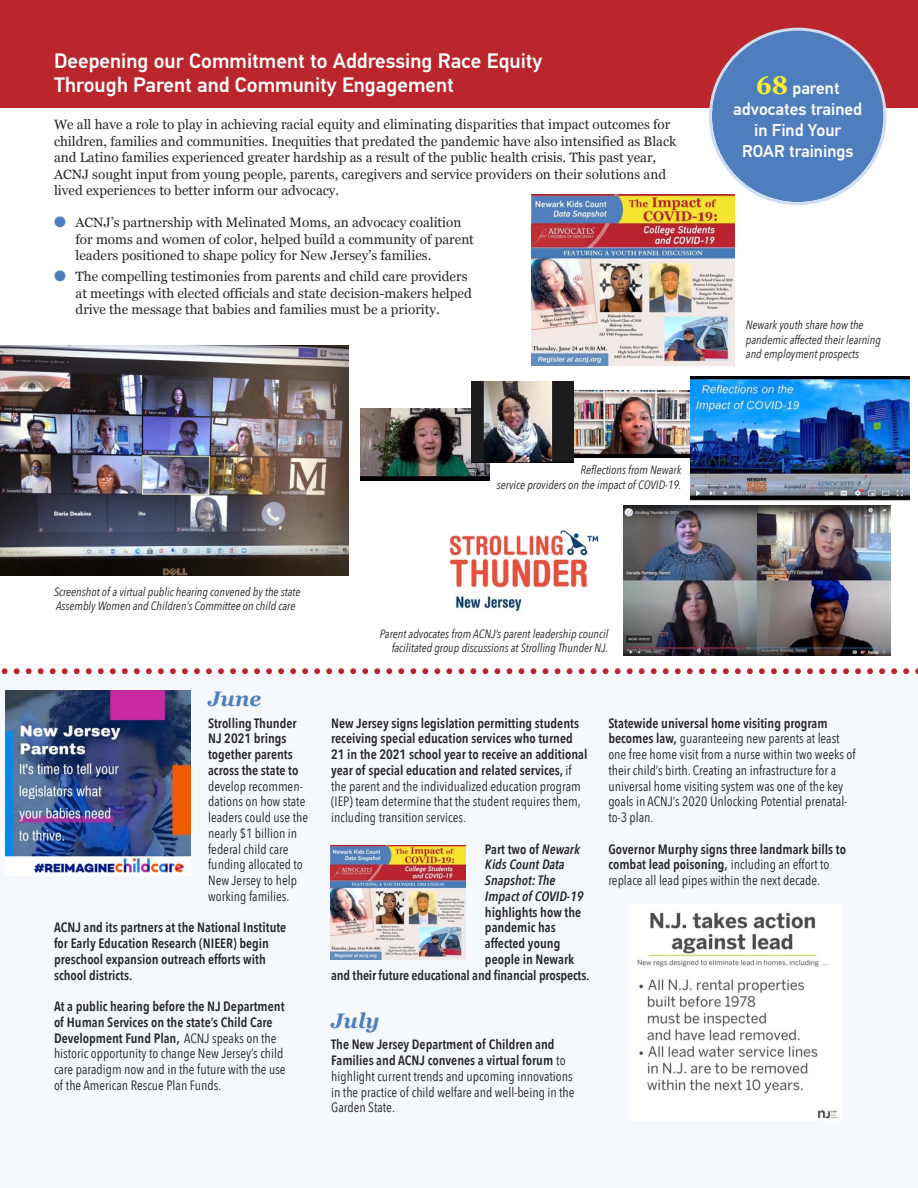
<style>
.page{position:relative;width:918px;height:1188px;background:#fff}
.page>*{position:absolute;margin:0;border:0;box-sizing:border-box;transform-origin:0 0}
.t1{font:500 21px/24px "PF Din Text Pro";color:#fff}
.t2{font:italic 700 21px "Georgia";color:#4f7ebf}
.t3{font:500 17.25px/21px "PF Din Text Pro";color:#fff;text-align:center}
.t4{font:13.5px/15.8px "Avenir Next Condensed";color:#272526}
.t5{font:13.5px/16.5px "Georgia";color:#272526}
.t6{font:600 13.5px/15.8px "Avenir Next Condensed";color:#272526}
.t7{font:italic 600 13.5px "Avenir Next Condensed";color:#272526}
.t8{font:italic 12px/14.2px "Avenir Next Condensed";color:#272526}
.s1{color:#4f7ebf}
.s2{font-family:"Georgia";font-weight:700;font-size:25.5px;color:#fff129}
.s3{font-weight:600}
.s4{font-weight:400}
.s5{font-style:italic}
</style>
<div class="page">
<div style="left:0;top:0;width:918px;height:108px;background:#bb252c"></div>
<div style="left:0;top:673px;width:918px;height:515px;background:#f5f9fd"></div>
<svg style="left:709px;top:28px;width:178px;height:177px"></svg>
<img style="left:0;top:345px;width:348px;height:231px">
<img style="left:449px;top:526px;width:150px;height:86px">
<img style="left:623px;top:505px;width:267px;height:151px">
<img style="left:531px;top:195px;width:204px;height:170px">
<img style="left:331px;top:846px;width:135px;height:113px">
<img style="left:637px;top:912px;width:201px;height:207px">
<img style="left:5px;top:691px;width:185px;height:182px">
<img style="left:361px;top:408px;width:128px;height:72px">
<img style="left:573px;top:390px;width:118px;height:68px">
<img style="left:472px;top:382px;width:101px;height:80px">
<svg style="left:1px;top:668px;width:917px;height:6px"></svg>
<img style="left:691px;top:376px;width:219px;height:125px">
<p class="t1" style="left:54px;top:51px;width:490px">Deepening our Commitment to Addressing Race Equity<br>Through Parent and Community Engagement</p>
<p class="t5" style="left:54px;top:117px;width:624px">We all have a role to play in achieving racial equity and eliminating disparities that impact outcomes for children, families and communities. Inequities that predated the pandemic have also intensified as Black and Latino families experienced greater hardship as a result of the public health crisis. This past year, ACNJ sought input from young people, parents, caregivers and service providers on their solutions and lived experiences to better inform our advocacy.</p>
<p class="t5" style="left:76px;top:214px;width:400px;text-indent:-22px"><span class="s1">●</span> ACNJ’s partnership with Melinated Moms, an advocacy coalition for moms and women of color, helped build a community of parent leaders positioned to shape policy for New Jersey’s families.</p>
<p class="t5" style="left:76px;top:268px;width:398px;text-indent:-22px"><span class="s1">●</span> The compelling testimonies from parents and child care providers at meetings with elected officials and state decision-makers helped drive the message that babies and families must be a priority.</p>
<p class="t8" style="left:54px;top:585px;width:248px">Screenshot of a virtual public hearing convened by the state<br>Assembly Women and Children’s Committee on child care</p>
<p class="t8" style="left:581px;top:464px;width:102px">Reflections from Newark</p>
<p class="t8" style="left:497px;top:478px;width:186px">service providers on the impact of COVID-19.</p>
<p class="t8" style="left:380px;top:627px;width:230px;text-align:right">Parent advocates from ACNJ’s parent leadership council facilitated group discussions at Strolling Thunder NJ.</p>
<p class="t3" style="left:733px;top:79px;width:130px"><span class="s2">68</span> parent advocates trained in Find Your<br>ROAR trainings</p>
<p class="t8" style="left:746px;top:318px;width:137px">Newark youth share how the pandemic affected their learning and employment prospects</p>
<p class="t2" style="left:208px;top:687px;width:55px">June</p>
<p class="t4" style="left:208px;top:715px;width:101px"><span class="s3">Strolling Thunder<br>NJ 2021 brings together parents across the state to </span>develop recommen&shy;dations on how state leaders could use the nearly $1 billion in federal child care funding allocated to<br>New Jersey to help working families.</p>
<p class="t6" style="left:54px;top:920px;width:234px">ACNJ and its partners at the National Institute for Early Education Research (NIEER) begin preschool expansion outreach efforts with school districts.</p>
<p class="t4" style="left:54px;top:999px;width:233px"><span class="s3">At a public hearing before the NJ Department of Human Services on the state’s Child Care Development Fund Plan,</span> ACNJ speaks on the historic opportunity to change New Jersey’s child care paradigm now and in the future with the use of the American Rescue Plan Funds.</p>
<p class="t6" style="left:331px;top:715px;width:258px">New Jersey signs legislation permitting students receiving special education services who turned 21 in the 2021 school year to receive an additional year of special education and related services, <span class="s4">if the parent and the individualized education program (IEP) team determine that the student requires them, including transition services.</span></p>
<p class="t6" style="left:485px;top:841px;width:97px">Part two of <span class="s5">Newark</span></p>
<p class="t7" style="left:485px;top:856px;width:81px">Kids Count Data</p>
<p class="t7" style="left:485px;top:872px;width:72px">Snapshot: The</p>
<p class="t7" style="left:485px;top:887px;width:100px">Impact of COVID-19</p>
<p class="t6" style="left:485px;top:904px;width:98px">highlights how the</p>
<p class="t6" style="left:485px;top:920px;width:72px">pandemic has</p>
<p class="t6" style="left:485px;top:936px;width:77px">affected young</p>
<p class="t6" style="left:485px;top:952px;width:91px">people in Newark</p>
<p class="t6" style="left:331px;top:967px;width:260px">and their future educational and financial prospects.</p>
<p class="t2" style="left:331px;top:1008px;width:50px">July</p>
<p class="t4" style="left:331px;top:1037px;width:245px"><span class="s3">The New Jersey Department of Children and Families and ACNJ convenes a virtual forum</span> to highlight current trends and upcoming innovations in the practice of child welfare and well-being in the Garden State.</p>
<p class="t4" style="left:608px;top:715px;width:249px"><span class="s3">Statewide universal home visiting program becomes law,</span> guaranteeing new parents at least one free home visit from a nurse within two weeks of their child’s birth. Creating an infrastructure for a universal home visiting system was one of the key goals in ACNJ’s 2020 Unlocking Potential prenatal&shy;to-3 plan.</p>
<p class="t6" style="left:608px;top:841px;width:239px">Governor Murphy signs three landmark bills to combat lead poisoning, <span class="s4">including an effort to replace all lead pipes within the next decade.</span></p>
</div>
